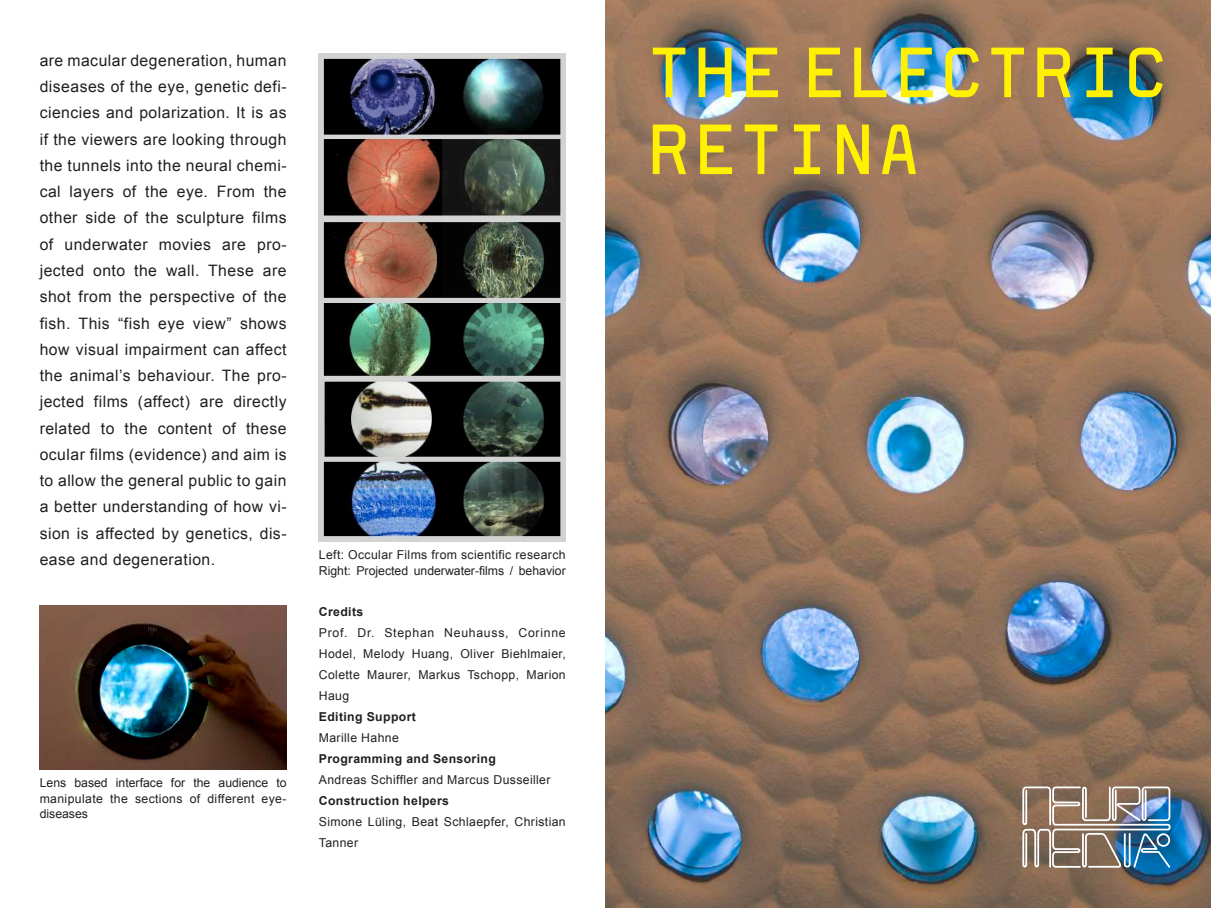
<style>
.page{position:relative;width:1211px;height:908px;background:#fff}
.page>*{position:absolute;margin:0;border:0;box-sizing:border-box;transform-origin:0 0}
.t1{font:700 69.48px/76.8px "Mono";color:#fff101}
.t2{font:15.75px/26.2px "Arial";letter-spacing:.03em;color:#231f20;text-align:justify}
.t3{font:12.25px/21px "Arial";letter-spacing:.03em;color:#231f20;text-align:justify}
.t4{font:700 12.25px "Arial";letter-spacing:.03em;color:#231f20}
</style>
<div class="page">
<img style="left:605px;top:0;width:605px;height:908px">
<img style="left:1022px;top:786px;width:149px;height:82px">
<div style="left:1156px;top:833px;width:14px;height:14px;border:2px solid #fff;border-radius:50%"></div>
<img style="left:40px;top:605px;width:246px;height:164px">
<img style="left:319px;top:53px;width:247px;height:488px">
<p class="t2" style="left:40px;top:47px;width:248px">are macular degeneration, human diseases of the eye, genetic defi&shy;ciencies and polarization. It is as if the viewers are looking through the tunnels into the neural chemi&shy;cal layers of the eye. From the other side of the sculpture films of underwater movies are pro&shy;jected onto the wall. These are shot from the perspective of the fish. This “fish eye view” shows how visual impairment can affect the animal’s behaviour. The pro&shy;jected films (affect) are directly related to the content of these ocular films (evidence) and aim is to allow the general public to gain a better understanding of how vi&shy;sion is affected by genetics, dis&shy;ease and degeneration.</p>
<p class="t3" style="left:40px;top:775px;width:248px;line-height:15.8px">Lens based interface for the audience to manipulate the sections of different eye&shy;diseases</p>
<p class="t3" style="left:319px;top:547px;width:248px;line-height:15.8px">Left: Occular Films from scientific research<br>Right: Projected underwater-films / behavior</p>
<p class="t4" style="left:319px;top:603px;width:46px">Credits</p>
<p class="t3" style="left:319px;top:622px;width:248px">Prof. Dr. Stephan Neuhauss, Corinne Hodel, Melody Huang, Oliver Biehlmaier, Colette Maurer, Markus Tschopp, Marion Haug</p>
<p class="t4" style="left:319px;top:708px;width:99px">Editing Support</p>
<p class="t3" style="left:319px;top:727px;width:81px">Marille Hahne</p>
<p class="t4" style="left:319px;top:750px;width:178px">Programming and Sensoring</p>
<p class="t3" style="left:319px;top:769px;width:233px">Andreas Schiffler and Marcus Dusseiller</p>
<p class="t4" style="left:319px;top:792px;width:132px">Construction helpers</p>
<p class="t3" style="left:319px;top:811px;width:248px">Simone Lüling, Beat Schlaepfer, Christian<br>Tanner</p>
<h1 class="t1" style="left:646px;top:32px;width:524px">THE ELECTRIC<br>RETINA</h1>
</div>
